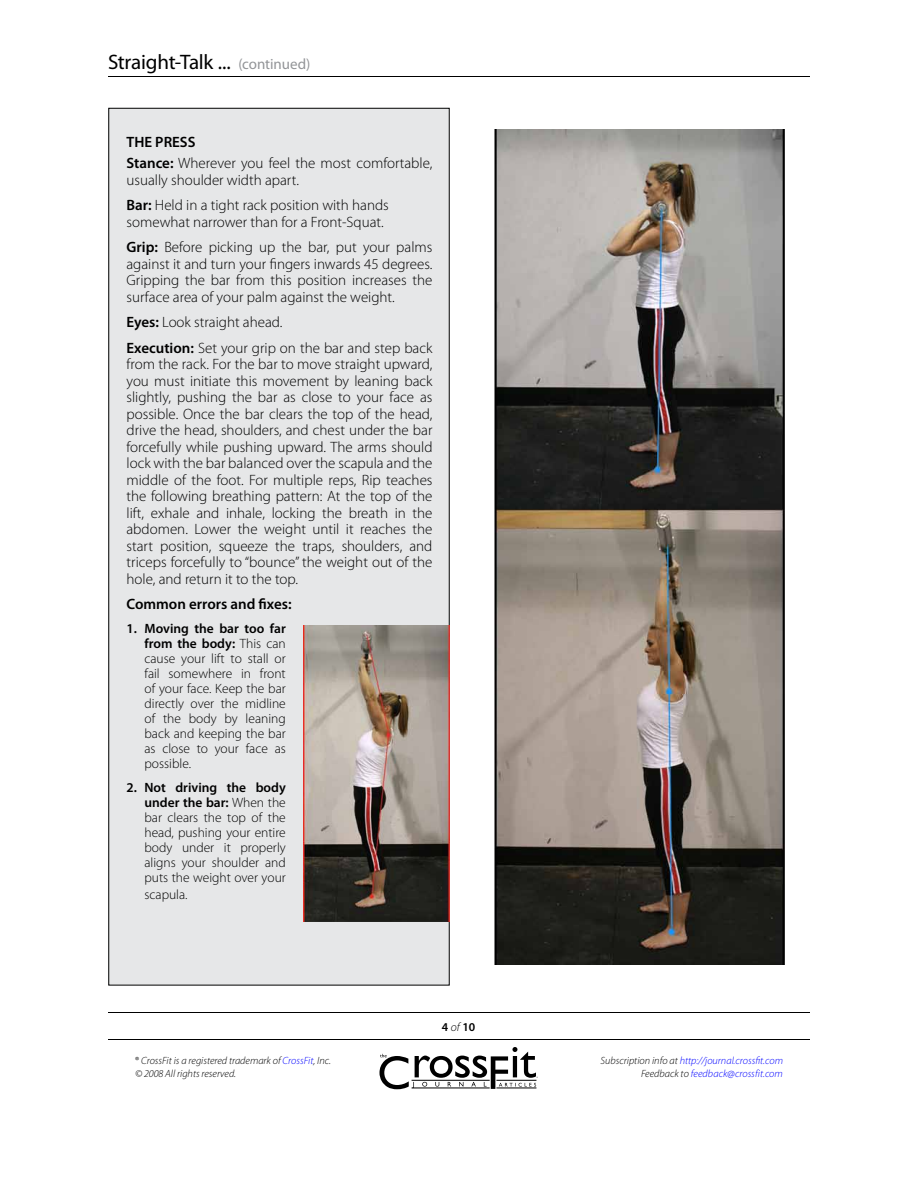
<style>
.page{position:relative;width:918px;height:1188px;background:#fff}
.page>*{position:absolute;margin:0;border:0;box-sizing:border-box;transform-origin:0 0}
.t1{font:21px "Myriad Pro";letter-spacing:-.01em;color:#000}
.t2{font:300 15px/16.5px "Myriad Pro";color:#000}
.t3{font:600 15px "Myriad Pro";color:#000}
.t4{font:300 13.5px/15px "Myriad Pro";color:#000;text-align:justify}
.t5{font:600 12px "Myriad Pro";color:#000}
.t6{font:italic 300 10.5px/12.6px "Myriad Pro";color:#00f;text-align:right}
.t7{font:italic 300 10.5px/12.6px "Myriad Pro";color:#000}
.s1{font-size:15px;color:#939598}
.s2{font-weight:600}
.s3{font-weight:300;font-style:italic}
.s4{font-style:normal}
.s5{color:#00f}
.s6{color:#000}
</style>
<div class="page">
<svg style="left:379px;top:1047px;width:159px;height:42px"></svg>
<hr style="left:108px;top:1012px;width:702px;height:1px;background:#000">
<hr style="left:108px;top:1039px;width:702px;height:1px;background:#000">
<hr style="left:108px;top:76px;width:702px;height:1px;background:#000">
<div style="left:109px;top:108px;width:340px;height:877px;background:#e6e7e8"></div>
<img style="left:494px;top:129px;width:291px;height:835px">
<img style="left:304px;top:626px;width:146px;height:295px">
<h1 class="t1" style="left:108px;top:51px;width:204px">Straight-Talk ... <span class="s1">(continued)</span></h1>
<p class="t2" style="left:127px;top:132px;width:307px;line-height:21px"><span class="s2">THE PRESS<br>Stance:</span> Wherever you feel the most comfortable,</p>
<p class="t2" style="left:127px;top:167px;width:264px;line-height:25.5px">usually shoulder width apart.<br><span class="s2">Bar:</span> Held in a tight rack position with hands</p>
<p class="t2" style="left:127px;top:209px;width:307px;line-height:25.5px">somewhat narrower than for a Front-Squat.<br><span class="s2">Grip:</span> Before picking up the bar, put your palms</p>
<p class="t2" style="left:127px;top:256px;width:308px;text-align:justify">against it and turn your fingers inwards 45 degrees.<br>Gripping the bar from this position increases the surface area of your palm against the weight.</p>
<p class="t2" style="left:127px;top:310px;width:307px;line-height:25.5px"><span class="s2">Eyes:</span> Look straight ahead.<br><span class="s2">Execution:</span> Set your grip on the bar and step back</p>
<p class="t2" style="left:127px;top:356px;width:308px;text-align:justify">from the rack. For the bar to move straight upward, you must initiate this movement by leaning back slightly, pushing the bar as close to your face as possible. Once the bar clears the top of the head, drive the head, shoulders, and chest under the bar forcefully while pushing upward. The arms should lock with the bar balanced over the scapula and the middle of the foot. For multiple reps, Rip teaches the following breathing pattern: At the top of the lift, exhale and inhale, locking the breath in the abdomen. Lower the weight until it reaches the start position, squeeze the traps, shoulders, and triceps forcefully to “bounce” the weight out of the hole, and return it to the top.</p>
<p class="t3" style="left:127px;top:596px;width:167px">Common errors and fixes:</p>
<p class="t4" style="left:145px;top:622px;width:143px;text-indent:-18px"><span class="s2">1. Moving the bar too far from the body:</span> This can cause your lift to stall or fail somewhere in front of your face. Keep the bar directly over the midline of the body by leaning back and keeping the bar as close to your face as possible.</p>
<p class="t4" style="left:145px;top:781px;width:143px;text-indent:-18px"><span class="s2">2. Not driving the body under the bar:</span> When the bar clears the top of the head, pushing your entire body under it properly aligns your shoulder and puts the weight over your</p>
<p class="t4" style="left:145px;top:887px;width:45px">scapula.</p>
<p class="t5" style="left:442px;top:1020px;width:35px">4 <span class="s3">of</span> 10</p>
<p class="t7" style="left:135px;top:1055px;width:198px"><span class="s4">®</span> CrossFit is a registered trademark of <span class="s5">CrossFit</span>, Inc. © 2008 All rights reserved.</p>
<p class="t6" style="left:601px;top:1055px;width:184px"><span class="s6">Subscription info at</span> http://journal.crossfit.com<br><span class="s6">Feedback to</span> feedback@crossfit.com</p>
</div>
